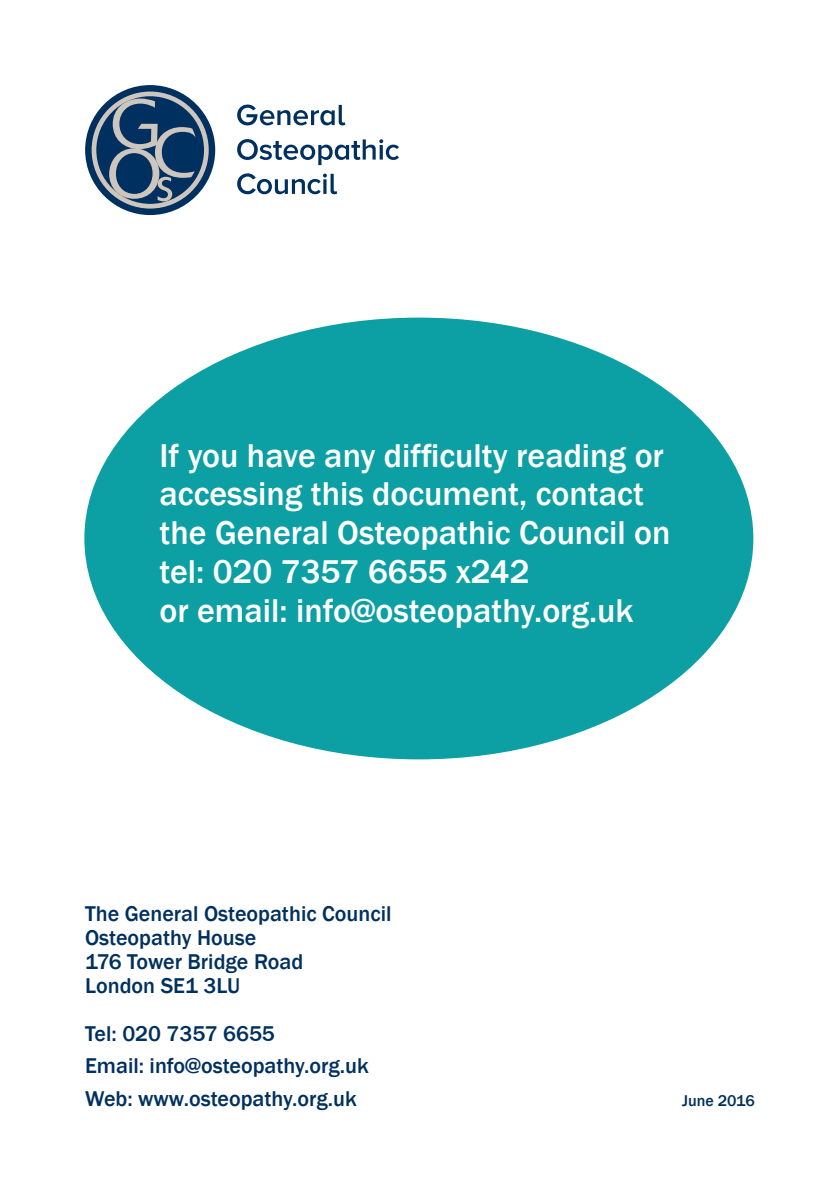
<style>
.page{position:relative;width:840px;height:1191px;background:#fff}
.page>*{position:absolute;margin:0;border:0;box-sizing:border-box;transform-origin:0 0}
.t1{font:500 33.8px/38.8px "Franklin Gothic";color:#fff}
.t2{font:500 22px/24px "Franklin Gothic";color:#00305f}
.t3{font:500 16px "Franklin Gothic";color:#00305f}
</style>
<div class="page">
<div style="left:84px;top:317px;width:669px;height:442px;background:#0c9fa4;border-radius:50%"></div>
<svg style="left:85px;top:85px;width:130px;height:130px"></svg>
<svg style="left:237px;top:105px;width:108px;height:20px"></svg>
<svg style="left:237px;top:139px;width:161px;height:26px"></svg>
<svg style="left:237px;top:173px;width:100px;height:21px"></svg>
<p class="t1" style="left:159px;top:436px;width:512px">If you have any difficulty reading or accessing this document, contact the General Osteopathic Council on tel: 020 7357 6655 x242</p>
<p class="t1" style="left:159px;top:591px;width:475px">or email: info@osteopathy.org.uk</p>
<p class="t2" style="left:85px;top:901px;width:307px">The General Osteopathic Council<br>Osteopathy House<br>176 Tower Bridge Road<br>London SE1 3LU</p>
<p class="t2" style="left:85px;top:1021px;width:191px">Tel: 020 7357 6655</p>
<p class="t2" style="left:85px;top:1054px;width:285px">Email: info@osteopathy.org.uk</p>
<p class="t2" style="left:85px;top:1086px;width:273px">Web: www.osteopathy.org.uk</p>
<p class="t3" style="left:681px;top:1090px;width:74px">June 2016</p>
</div>
